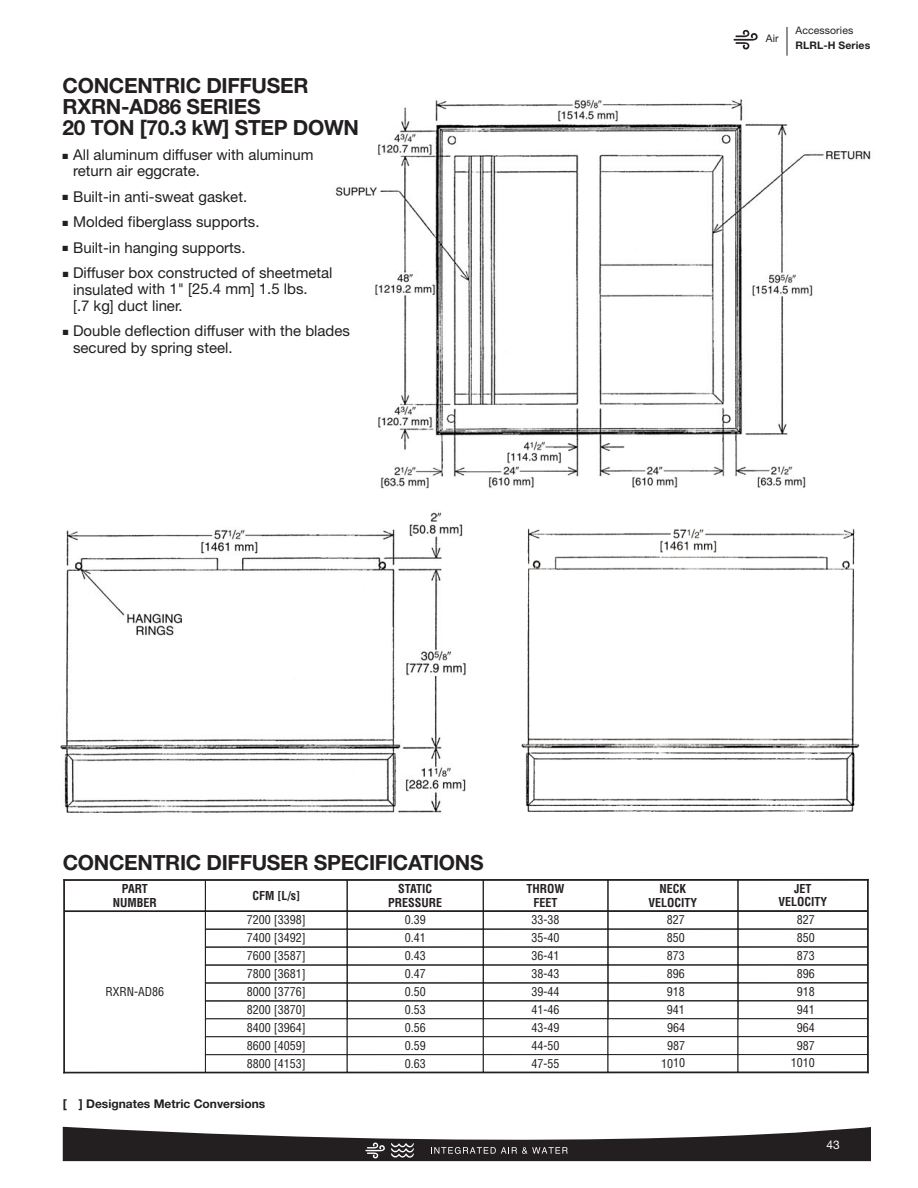
<style>
.page{position:relative;width:918px;height:1188px;background:#fff}
.page>*{position:absolute;margin:0;border:0;box-sizing:border-box;transform-origin:0 0}
.t1{font:700 20.85px/20.9px "Helvetica Neue";letter-spacing:-.015em;color:#231f20}
.t2{font:15px/16.5px "Helvetica Neue";color:#231f20}
.t3{font:condensed 12px "Helvetica";color:#231f20}
.t4{font:700 condensed 12px/13.5px "Helvetica";color:#231f20;text-align:center}
.t5{font:700 12px "Helvetica Neue";color:#231f20}
.t6{font:12px "Helvetica Neue";color:#fff}
.t7{font:10.5px "Helvetica Neue";letter-spacing:.01em;color:#231f20}
.t8{font:700 10.5px "Helvetica Neue";letter-spacing:.01em;color:#231f20}
</style>
<div class="page">
<svg style="left:63px;top:1127px;width:807px;height:34px"></svg>
<img style="left:335px;top:99px;width:536px;height:390px">
<div style="left:483px;top:880px;width:125px;height:32px;border:1px solid #231f20"></div>
<div style="left:608px;top:947px;width:130px;height:18px;border:1px solid #231f20"></div>
<div style="left:608px;top:929px;width:130px;height:18px;border:1px solid #231f20"></div>
<div style="left:738px;top:947px;width:130px;height:18px;border:1px solid #231f20"></div>
<div style="left:738px;top:929px;width:130px;height:18px;border:1px solid #231f20"></div>
<div style="left:205px;top:965px;width:143px;height:18px;border:1px solid #231f20"></div>
<div style="left:347px;top:965px;width:137px;height:18px;border:1px solid #231f20"></div>
<div style="left:483px;top:965px;width:125px;height:18px;border:1px solid #231f20"></div>
<div style="left:205px;top:983px;width:143px;height:18px;border:1px solid #231f20"></div>
<div style="left:608px;top:982px;width:130px;height:19px;border:1px solid #231f20"></div>
<div style="left:738px;top:982px;width:130px;height:19px;border:1px solid #231f20"></div>
<div style="left:347px;top:1000px;width:137px;height:19px;border:1px solid #231f20"></div>
<div style="left:483px;top:1000px;width:125px;height:19px;border:1px solid #231f20"></div>
<div style="left:608px;top:1000px;width:130px;height:19px;border:1px solid #231f20"></div>
<div style="left:738px;top:1000px;width:130px;height:19px;border:1px solid #231f20"></div>
<div style="left:205px;top:947px;width:143px;height:18px;border:1px solid #231f20"></div>
<div style="left:347px;top:947px;width:137px;height:18px;border:1px solid #231f20"></div>
<div style="left:483px;top:947px;width:125px;height:18px;border:1px solid #231f20"></div>
<div style="left:205px;top:911px;width:143px;height:19px;border:1px solid #231f20"></div>
<div style="left:347px;top:911px;width:137px;height:19px;border:1px solid #231f20"></div>
<div style="left:483px;top:911px;width:125px;height:19px;border:1px solid #231f20"></div>
<div style="left:205px;top:1018px;width:143px;height:19px;border:1px solid #231f20"></div>
<div style="left:347px;top:1018px;width:137px;height:19px;border:1px solid #231f20"></div>
<div style="left:483px;top:1018px;width:125px;height:19px;border:1px solid #231f20"></div>
<div style="left:608px;top:1018px;width:130px;height:19px;border:1px solid #231f20"></div>
<div style="left:738px;top:1018px;width:130px;height:19px;border:1px solid #231f20"></div>
<div style="left:205px;top:1036px;width:143px;height:19px;border:1px solid #231f20"></div>
<div style="left:347px;top:1036px;width:137px;height:19px;border:1px solid #231f20"></div>
<div style="left:483px;top:1036px;width:125px;height:19px;border:1px solid #231f20"></div>
<div style="left:608px;top:1036px;width:130px;height:19px;border:1px solid #231f20"></div>
<div style="left:738px;top:1036px;width:130px;height:19px;border:1px solid #231f20"></div>
<div style="left:205px;top:1054px;width:143px;height:19px;border:1px solid #231f20"></div>
<div style="left:347px;top:1054px;width:137px;height:19px;border:1px solid #231f20"></div>
<div style="left:483px;top:1054px;width:125px;height:19px;border:1px solid #231f20"></div>
<div style="left:608px;top:1054px;width:130px;height:19px;border:1px solid #231f20"></div>
<div style="left:738px;top:1054px;width:130px;height:19px;border:1px solid #231f20"></div>
<hr style="left:64px;top:910px;width:804px;height:2px;background:#231f20">
<hr style="left:63px;top:879px;width:806px;height:2px;background:#231f20">
<hr style="left:63px;top:1072px;width:806px;height:1px;background:#231f20">
<hr style="left:63px;top:879px;width:2px;height:194px;background:#231f20">
<hr style="left:867px;top:879px;width:2px;height:194px;background:#231f20">
<img style="left:60px;top:512px;width:406px;height:301px">
<img style="left:521px;top:528px;width:339px;height:284px">
<svg style="left:787px;top:27px;width:1px;height:29px"></svg>
<svg style="left:734px;top:30px;width:24px;height:20px"></svg>
<p class="t1" style="left:63px;top:77px;width:298px">CONCENTRIC DIFFUSER<br>RXRN-AD86 SERIES<br>20 TON [70.3 kW] STEP DOWN</p>
<p class="t2" style="left:73px;top:148px;width:242px;text-indent:-10px">■ All aluminum diffuser with aluminum return air eggcrate.</p>
<p class="t2" style="left:63px;top:190px;width:186px">■ Built-in anti-sweat gasket.</p>
<p class="t2" style="left:63px;top:215px;width:198px">■ Molded fiberglass supports.</p>
<p class="t2" style="left:63px;top:241px;width:184px">■ Built-in hanging supports.</p>
<p class="t2" style="left:73px;top:266px;width:261px;text-indent:-10px">■ Diffuser box constructed of sheetmetal insulated with 1" [25.4 mm] 1.5 lbs.<br>[.7 kg] duct liner.</p>
<p class="t2" style="left:73px;top:324px;width:278px;text-indent:-10px">■ Double deflection diffuser with the blades secured by spring steel.</p>
<p class="t7" style="left:766px;top:35px;width:14px">Air</p>
<p class="t7" style="left:795px;top:27px;width:59px">Accessories</p>
<p class="t8" style="left:795px;top:42px;width:76px">RLRL-H Series</p>
<p class="t1" style="left:63px;top:854px;width:422px">CONCENTRIC DIFFUSER SPECIFICATIONS</p>
<p class="t4" style="left:113px;top:883px;width:46px">PART<br>NUMBER</p>
<p class="t4" style="left:252px;top:890px;width:49px">CFM [L/s]</p>
<p class="t4" style="left:388px;top:883px;width:56px">STATIC<br>PRESSURE</p>
<p class="t4" style="left:527px;top:883px;width:40px">THROW<br>FEET</p>
<p class="t4" style="left:649px;top:883px;width:50px">NECK<br>VELOCITY</p>
<p class="t4" style="left:778px;top:883px;width:50px">JET<br>VELOCITY</p>
<p class="t3" style="left:247px;top:915px;width:60px">7200 [3398]</p>
<p class="t3" style="left:405px;top:915px;width:23px">0.39</p>
<p class="t3" style="left:532px;top:915px;width:29px">33-38</p>
<p class="t3" style="left:667px;top:915px;width:20px">827</p>
<p class="t3" style="left:797px;top:915px;width:20px">827</p>
<p class="t3" style="left:247px;top:933px;width:60px">7400 [3492]</p>
<p class="t3" style="left:405px;top:933px;width:23px">0.41</p>
<p class="t3" style="left:532px;top:933px;width:29px">35-40</p>
<p class="t3" style="left:667px;top:933px;width:20px">850</p>
<p class="t3" style="left:797px;top:933px;width:20px">850</p>
<p class="t3" style="left:247px;top:951px;width:60px">7600 [3587]</p>
<p class="t3" style="left:405px;top:951px;width:23px">0.43</p>
<p class="t3" style="left:532px;top:951px;width:29px">36-41</p>
<p class="t3" style="left:667px;top:951px;width:20px">873</p>
<p class="t3" style="left:797px;top:951px;width:20px">873</p>
<p class="t3" style="left:106px;top:987px;width:60px">RXRN-AD86</p>
<p class="t3" style="left:247px;top:969px;width:60px">7800 [3681]</p>
<p class="t3" style="left:405px;top:969px;width:23px">0.47</p>
<p class="t3" style="left:532px;top:969px;width:29px">38-43</p>
<p class="t3" style="left:667px;top:969px;width:20px">896</p>
<p class="t3" style="left:797px;top:969px;width:20px">896</p>
<p class="t3" style="left:247px;top:987px;width:60px">8000 [3776]</p>
<p class="t3" style="left:405px;top:987px;width:23px">0.50</p>
<p class="t3" style="left:532px;top:987px;width:29px">39-44</p>
<p class="t3" style="left:667px;top:987px;width:20px">918</p>
<p class="t3" style="left:797px;top:987px;width:20px">918</p>
<p class="t3" style="left:247px;top:1005px;width:60px">8200 [3870]</p>
<p class="t3" style="left:405px;top:1005px;width:23px">0.53</p>
<p class="t3" style="left:532px;top:1005px;width:29px">41-46</p>
<p class="t3" style="left:667px;top:1005px;width:20px">941</p>
<p class="t3" style="left:797px;top:1005px;width:20px">941</p>
<p class="t3" style="left:247px;top:1023px;width:60px">8400 [3964]</p>
<p class="t3" style="left:405px;top:1023px;width:23px">0.56</p>
<p class="t3" style="left:532px;top:1023px;width:29px">43-49</p>
<p class="t3" style="left:667px;top:1023px;width:20px">964</p>
<p class="t3" style="left:797px;top:1023px;width:20px">964</p>
<p class="t3" style="left:247px;top:1041px;width:60px">8600 [4059]</p>
<p class="t3" style="left:405px;top:1041px;width:23px">0.59</p>
<p class="t3" style="left:532px;top:1041px;width:29px">44-50</p>
<p class="t3" style="left:667px;top:1041px;width:20px">987</p>
<p class="t3" style="left:797px;top:1041px;width:20px">987</p>
<p class="t3" style="left:247px;top:1059px;width:60px">8800 [4153]</p>
<p class="t3" style="left:405px;top:1059px;width:23px">0.63</p>
<p class="t3" style="left:532px;top:1059px;width:29px">47-55</p>
<p class="t3" style="left:661px;top:1059px;width:26px">1010</p>
<p class="t3" style="left:791px;top:1058px;width:26px">1010</p>
<p class="t5" style="left:63px;top:1100px;width:204px">[ ] Designates Metric Conversions</p>
<p class="t6" style="left:827px;top:1140px;width:15px">43</p>
</div>
